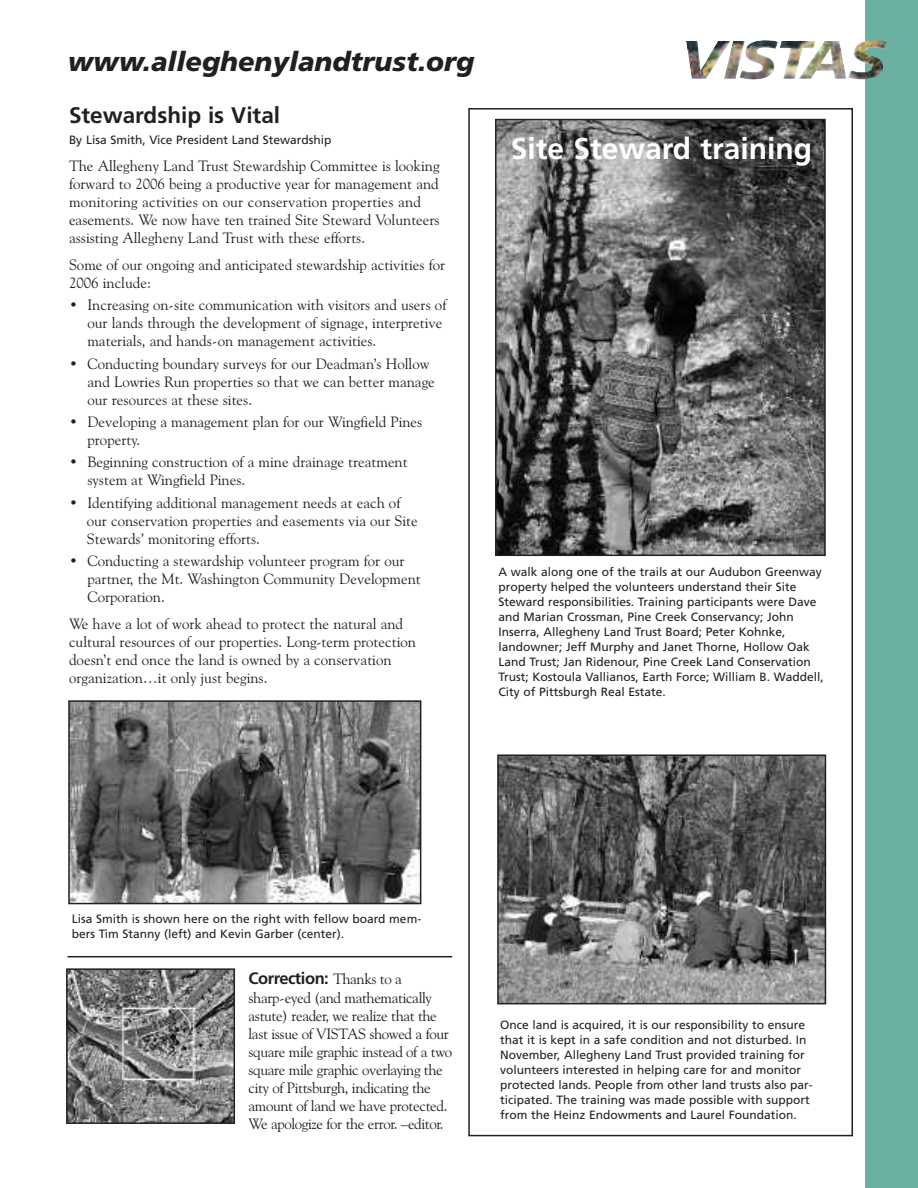
<style>
.page{position:relative;width:918px;height:1188px;background:#fff}
.page>*{position:absolute;margin:0;border:0;box-sizing:border-box;transform-origin:0 0}
.t1{font:700 30px "Frutiger";color:#fff}
.t2{font:italic 900 27px "Frutiger";color:#231f20}
.t3{font:700 22.5px "Frutiger";color:#231f20}
.t4{font:700 16.5px "Frutiger";letter-spacing:-.03em;color:#231f20}
.t5{font:15px/18px "Goudy Old Style BT";color:#231f20}
.t6{font:15px/18px "Goudy Old Style BT";letter-spacing:-.025em;color:#231f20}
.t7{font:12px/15px "Frutiger";color:#231f20}
.s1{font-family:"Goudy Old Style BT";font-weight:400;font-size:15px}
</style>
<div class="page">
<div style="left:468px;top:108px;width:385px;height:1028px;border:2px solid #231f20"></div>
<img style="left:71px;top:703px;width:347px;height:198px">
<div style="left:68px;top:700px;width:353px;height:204px;border:2px solid #231f20"></div>
<img style="left:500px;top:757px;width:323px;height:244px">
<div style="left:497px;top:754px;width:329px;height:250px;border:2px solid #231f20"></div>
<img style="left:498px;top:122px;width:325px;height:431px">
<div style="left:495px;top:119px;width:331px;height:437px;border:2px solid #231f20"></div>
<img style="left:69px;top:971px;width:163px;height:150px">
<div style="left:66px;top:968px;width:169px;height:156px;border:2px solid #231f20"></div>
<hr style="left:68px;top:956px;width:384px;height:1px;background:#231f20">
<div style="left:865px;top:0;width:53px;height:1188px;background:#6bb1a1"></div>
<img style="left:686px;top:40px;width:201px;height:40px">
<h2 class="t2" style="left:68px;top:51px;width:408px">www.alleghenylandtrust.org</h2>
<h3 class="t3" style="left:69px;top:106px;width:213px">Stewardship is Vital</h3>
<p class="t7" style="left:69px;top:133px;width:264px">By Lisa Smith, Vice President Land Stewardship</p>
<p class="t5" style="left:69px;top:158px;width:372px">The Allegheny Land Trust Stewardship Committee is looking forward to 2006 being a productive year for management and monitoring activities on our conservation properties and easements. We now have ten trained Site Steward Volunteers assisting Allegheny Land Trust with these efforts.</p>
<p class="t5" style="left:69px;top:257px;width:378px">Some of our ongoing and anticipated stewardship activities for<br>2006 include:</p>
<p class="t5" style="left:87px;top:297px;width:360px;text-indent:-18px">• Increasing on-site communication with visitors and users of our lands through the development of signage, interpretive materials, and hands-on management activities.</p>
<p class="t5" style="left:87px;top:356px;width:349px;text-indent:-18px">• Conducting boundary surveys for our Deadman’s Hollow and Lowries Run properties so that we can better manage our resources at these sites.</p>
<p class="t5" style="left:87px;top:414px;width:336px;text-indent:-18px">• Developing a management plan for our Wingfield Pines property.</p>
<p class="t5" style="left:87px;top:454px;width:322px;text-indent:-18px">• Beginning construction of a mine drainage treatment system at Wingfield Pines.</p>
<p class="t5" style="left:87px;top:495px;width:332px;text-indent:-18px">• Identifying additional management needs at each of our conservation properties and easements via our Site<br>Stewards’ monitoring efforts.</p>
<p class="t5" style="left:87px;top:553px;width:335px;text-indent:-18px">• Conducting a stewardship volunteer program for our partner, the Mt. Washington Community Development<br>Corporation.</p>
<p class="t5" style="left:69px;top:616px;width:349px">We have a lot of work ahead to protect the natural and cultural resources of our properties. Long-term protection doesn’t end once the land is owned by a conservation organization…it only just begins.</p>
<h1 class="t1" style="left:511px;top:136px;width:303px">Site Steward training</h1>
<p class="t7" style="left:498px;top:565px;width:327px">A walk along one of the trails at our Audubon Greenway property helped the volunteers understand their Site Steward responsibilities. Training participants were Dave and Marian Crossman, Pine Creek Conservancy; John Inserra, Allegheny Land Trust Board; Peter Kohnke, landowner; Jeff Murphy and Janet Thorne, Hollow Oak Land Trust; Jan Ridenour, Pine Creek Land Conservation Trust; Kostoula Vallianos, Earth Force; William B. Waddell, City of Pittsburgh Real Estate.</p>
<p class="t7" style="left:72px;top:912px;width:351px">Lisa Smith is shown here on the right with fellow board mem&shy;bers Tim Stanny (left) and Kevin Garber (center).</p>
<p class="t4" style="left:249px;top:972px;width:155px">Correction: <span class="s1">Thanks to a</span></p>
<p class="t6" style="left:249px;top:990px;width:205px">sharp-eyed (and mathematically astute) reader, we realize that the last issue of VISTAS showed a four square mile graphic instead of a two square mile graphic overlaying the city of Pittsburgh, indicating the amount of land we have protected.<br>We apologize for the error. –editor.</p>
<p class="t7" style="left:500px;top:1018px;width:314px">Once land is acquired, it is our responsibility to ensure that it is kept in a safe condition and not disturbed. In November, Allegheny Land Trust provided training for volunteers interested in helping care for and monitor protected lands. People from other land trusts also par&shy;ticipated. The training was made possible with support from the Heinz Endowments and Laurel Foundation.</p>
</div>
